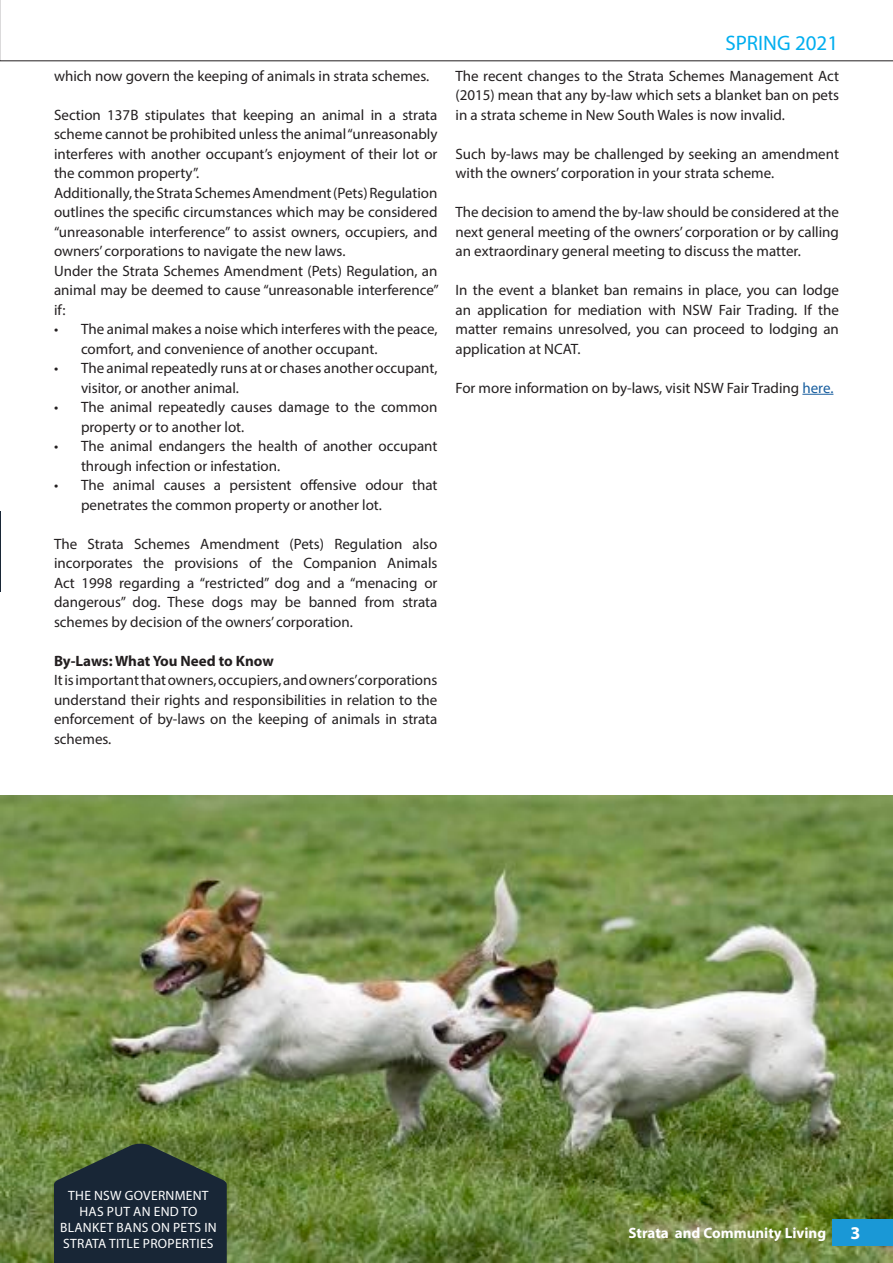
<style>
.page{position:relative;width:893px;height:1263px;background:#fff}
.page>*{position:absolute;margin:0;border:0;box-sizing:border-box;transform-origin:0 0}
.t1{font:21px "Myriad Pro";color:#00aeef}
.t2{font:700 18px "Myriad Pro";color:#fff}
.t3{font:15px/19.5px "Myriad Pro";color:#231f20}
.t4{font:700 15px "Myriad Pro";letter-spacing:-.005em;color:#231f20}
.t5{font:700 15px "Myriad Pro";color:#fff}
.t6{font:13.5px/16.2px "Myriad Pro";letter-spacing:.02em;color:#fff;text-align:center}
.s1{color:#175d9e}
</style>
<div class="page">
<img style="left:0;top:795px;width:893px;height:468px">
<svg style="left:0;top:0;width:893px;height:61px"></svg>
<div style="left:833px;top:1219px;width:60px;height:26px;background:#1a98d6"></div>
<hr style="left:802px;top:394px;width:31px;height:1px;background:#175d9e">
<hr style="left:0;top:511px;width:1px;height:80px;background:#182636">
<svg style="left:54px;top:1144px;width:173px;height:119px;background:#233336"></svg>
<p class="t3" style="left:54px;top:67px;width:377px">which now govern the keeping of animals in strata schemes.</p>
<p class="t3" style="left:54px;top:106px;width:386px">Section 137B stipulates that keeping an animal in a strata scheme cannot be prohibited unless the animal “unreasonably interferes with another occupant’s enjoyment of their lot or the common property”.<br>Additionally, the Strata Schemes Amendment (Pets) Regulation outlines the specific circumstances which may be considered “unreasonable interference” to assist owners, occupiers, and owners’ corporations to navigate the new laws.<br>Under the Strata Schemes Amendment (Pets) Regulation, an animal may be deemed to cause “unreasonable interference” if:</p>
<p class="t3" style="left:81px;top:321px;width:358px;text-indent:-27px">• The animal makes a noise which interferes with the peace, comfort, and convenience of another occupant.</p>
<p class="t3" style="left:81px;top:360px;width:358px;text-indent:-27px">• The animal repeatedly runs at or chases another occupant, visitor, or another animal.</p>
<p class="t3" style="left:81px;top:399px;width:358px;text-indent:-27px">• The animal repeatedly causes damage to the common property or to another lot.</p>
<p class="t3" style="left:81px;top:438px;width:358px;text-indent:-27px">• The animal endangers the health of another occupant through infection or infestation.</p>
<p class="t3" style="left:81px;top:477px;width:358px;text-indent:-27px">• The animal causes a persistent offensive odour that penetrates the common property or another lot.</p>
<p class="t3" style="left:54px;top:535px;width:385px;text-align:justify">The Strata Schemes Amendment (Pets) Regulation also incorporates the provisions of the Companion Animals Act 1998 regarding a “restricted” dog and a “menacing or dangerous” dog. These dogs may be banned from strata schemes by decision of the owners’ corporation.</p>
<p class="t4" style="left:54px;top:655px;width:221px">By-Laws: What You Need to Know</p>
<p class="t3" style="left:54px;top:672px;width:385px;text-align:justify">It is important that owners, occupiers, and owners’corporations understand their rights and responsibilities in relation to the enforcement of by-laws on the keeping of animals in strata schemes.</p>
<h1 class="t1" style="left:725px;top:34px;width:114px">SPRING 2021</h1>
<p class="t3" style="left:455px;top:67px;width:385px;text-align:justify">The recent changes to the Strata Schemes Management Act (2015) mean that any by-law which sets a blanket ban on pets in a strata scheme in New South Wales is now invalid.</p>
<p class="t3" style="left:455px;top:145px;width:385px">Such by-laws may be challenged by seeking an amendment with the owners’ corporation in your strata scheme.</p>
<p class="t3" style="left:455px;top:204px;width:385px;text-align:justify">The decision to amend the by-law should be considered at the next general meeting of the owners’ corporation or by calling an extraordinary general meeting to discuss the matter.</p>
<p class="t3" style="left:455px;top:282px;width:385px;text-align:justify">In the event a blanket ban remains in place, you can lodge an application for mediation with NSW Fair Trading. If the matter remains unresolved, you can proceed to lodging an application at NCAT.</p>
<p class="t3" style="left:455px;top:379px;width:379px">For more information on by-laws, visit NSW Fair Trading <span class="s1">here.</span></p>
<p class="t6" style="left:60px;top:1188px;width:158px">THE NSW GOVERNMENT<br>HAS PUT AN END TO<br>BLANKET BANS ON PETS IN<br>STRATA TITLE PROPERTIES</p>
<p class="t5" style="left:629px;top:1227px;width:199px">Strata and Community Living</p>
<p class="t2" style="left:850px;top:1225px;width:11px">3</p>
</div>
